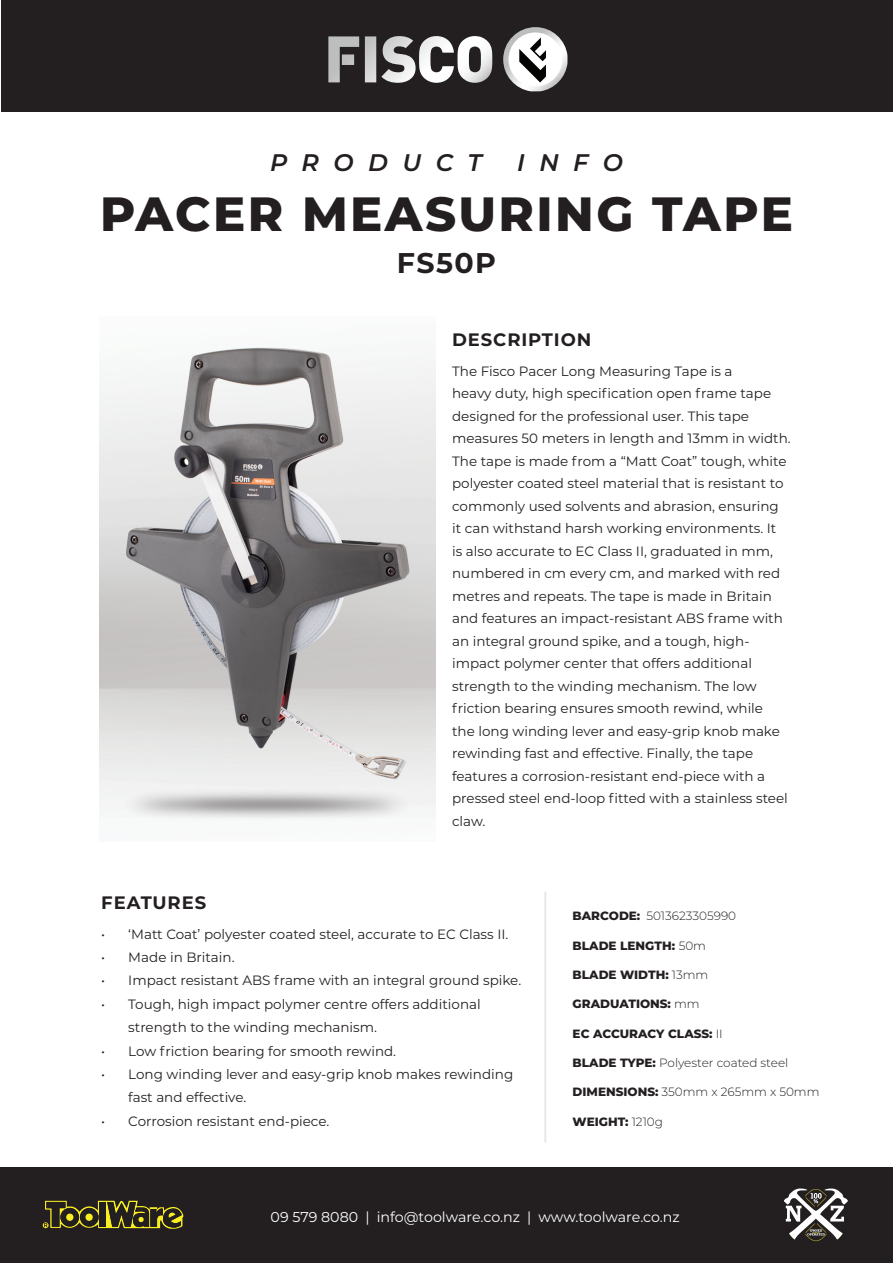
<style>
.page{position:relative;width:893px;height:1263px;background:#fff}
.page>*{position:absolute;margin:0;border:0;box-sizing:border-box;transform-origin:0 0}
.t1{font:800 48px "Montserrat";letter-spacing:.05em;color:#231f20}
.t2{font:700 28.5px "Montserrat";letter-spacing:.05em;color:#231f20}
.t3{font:italic 600 24px "Montserrat";letter-spacing:.6em;color:#231f20}
.t4{font:700 18px "Montserrat";letter-spacing:.05em;color:#231f20}
.t5{font:14.25px "Montserrat";color:#fff}
.Body_Text{font:13.5px/22.5px "Montserrat";color:#231f20}
.Specifications{font:300 12px "Montserrat";color:#231f20}
.Specifications-2{font:800 12px "Montserrat";color:#231f20}
.s1{font-weight:800}
.s2{font-weight:300}
</style>
<div class="page">
<div style="left:0;top:1167px;width:893px;height:96px;background:#231f20"></div>
<svg style="left:43px;top:1200px;width:141px;height:29px"></svg>
<svg style="left:784px;top:1188px;width:64px;height:53px"></svg>
<div style="left:1px;top:1px;width:891px;height:111px;background:#231f20"></div>
<svg style="left:328px;top:36px;width:164px;height:47px"></svg>
<svg style="left:503px;top:27px;width:64px;height:64px"></svg>
<hr style="left:544px;top:892px;width:2px;height:250px;background:#e6e7e9">
<img style="left:112px;top:320px;width:311px;height:487px">
<p class="t3" style="left:270px;top:145px;width:213px">PRODUCT</p>
<p class="t3" style="left:517px;top:145px;width:107px">INFO</p>
<p class="t1" style="left:100px;top:179px;width:694px">PACER MEASURING TAPE</p>
<p class="t2" style="left:397px;top:243px;width:101px">FS50P</p>
<p class="t4" style="left:452px;top:327px;width:141px">DESCRIPTION</p>
<p class="Body_Text" style="left:452px;top:359px;width:340px">The Fisco Pacer Long Measuring Tape is a<br>heavy duty, high specification open frame tape designed for the professional user. This tape measures 50 meters in length and 13mm in width.<br>The tape is made from a “Matt Coat” tough, white polyester coated steel material that is resistant to commonly used solvents and abrasion, ensuring it can withstand harsh working environments. It<br>is also accurate to EC Class II, graduated in mm, numbered in cm every cm, and marked with red metres and repeats. The tape is made in Britain and features an impact-resistant ABS frame with an integral ground spike, and a tough, high&shy;impact polymer center that offers additional strength to the winding mechanism. The low friction bearing ensures smooth rewind, while<br>the long winding lever and easy-grip knob make rewinding fast and effective. Finally, the tape features a corrosion-resistant end-piece with a pressed steel end-loop fitted with a stainless steel claw.</p>
<p class="t4" style="left:101px;top:890px;width:106px">FEATURES</p>
<p class="Body_Text" style="left:101px;top:922px;width:409px">• ‘Matt Coat’ polyester coated steel, accurate to EC Class II.</p>
<p class="Body_Text" style="left:101px;top:945px;width:135px">• Made in Britain.</p>
<p class="Body_Text" style="left:101px;top:969px;width:421px">• Impact resistant ABS frame with an integral ground spike.</p>
<p class="Body_Text" style="left:128px;top:992px;width:354px;line-height:23.4px;text-indent:-27px">• Tough, high impact polymer centre offers additional strength to the winding mechanism.</p>
<p class="Body_Text" style="left:101px;top:1039px;width:296px">• Low friction bearing for smooth rewind.</p>
<p class="Body_Text" style="left:128px;top:1062px;width:386px;line-height:23.4px;text-indent:-27px">• Long winding lever and easy-grip knob makes rewinding fast and effective.</p>
<p class="Body_Text" style="left:101px;top:1109px;width:230px">• Corrosion resistant end-piece.</p>
<p class="Specifications" style="left:573px;top:908px;width:165px"><span class="s1">BARCODE:</span> 5013623305990</p>
<p class="Specifications-2" style="left:573px;top:936px;width:135px">BLADE LENGTH: <span class="s2">50m</span></p>
<p class="Specifications-2" style="left:573px;top:966px;width:137px">BLADE WIDTH: <span class="s2">13mm</span></p>
<p class="Specifications-2" style="left:573px;top:995px;width:128px">GRADUATIONS: <span class="s2">mm</span></p>
<p class="Specifications-2" style="left:573px;top:1024px;width:152px">EC ACCURACY CLASS: <span class="s2">II</span></p>
<p class="Specifications" style="left:573px;top:1054px;width:217px"><span class="s1">BLADE TYPE:</span> Polyester coated steel</p>
<p class="Specifications" style="left:573px;top:1084px;width:248px"><span class="s1">DIMENSIONS:</span> 350mm x 265mm x 50mm</p>
<p class="Specifications-2" style="left:573px;top:1112px;width:92px">WEIGHT: <span class="s2">1210g</span></p>
<p class="t5" style="left:271px;top:1207px;width:411px">09 579 8080 | info@toolware.co.nz | www.toolware.co.nz</p>
</div>
